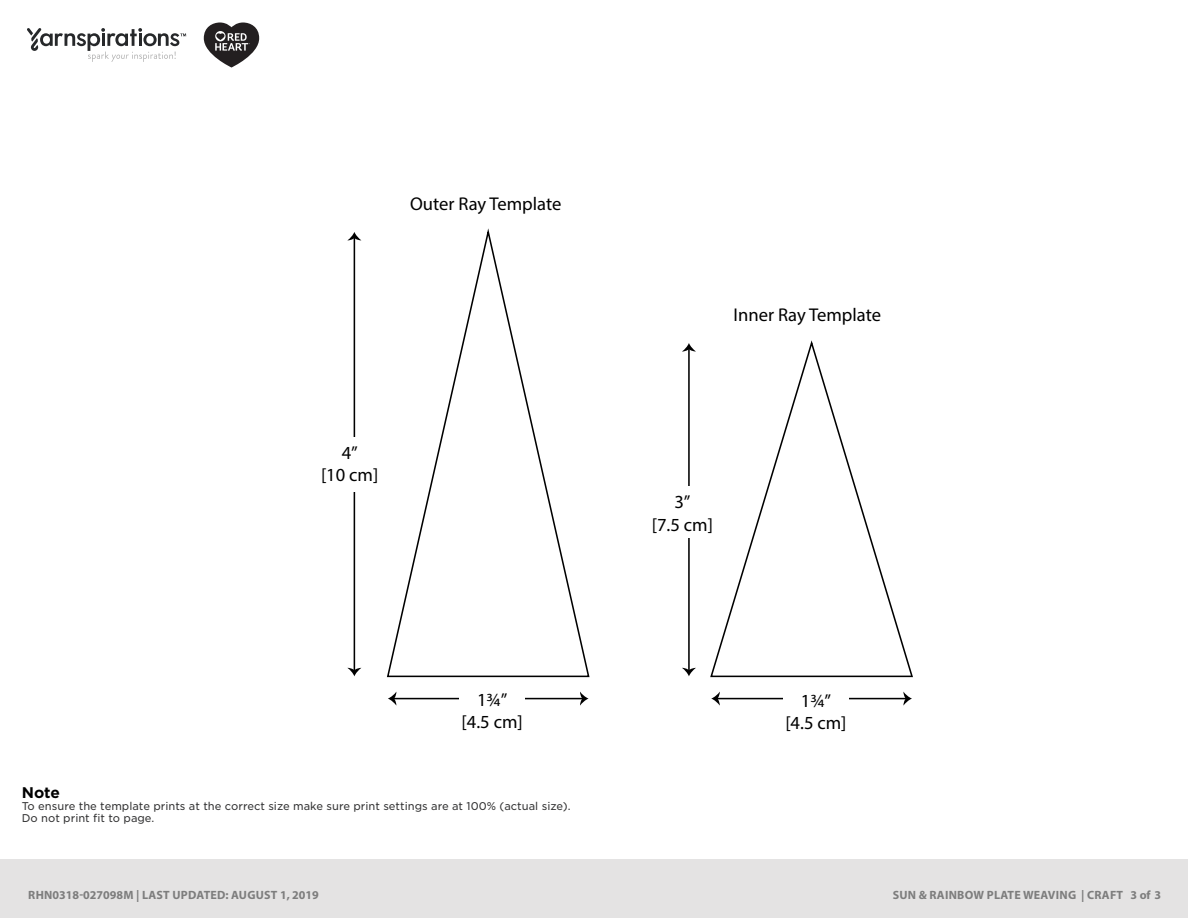
<style>
.page{position:relative;width:1188px;height:918px;background:#fff}
.page>*{position:absolute;margin:0;border:0;box-sizing:border-box;transform-origin:0 0}
.t1{font:18.45px/22.2px "Myriad Pro";color:#000;text-align:center}
.t2{font:700 15.45px "Gotham";color:#000}
.t3{font:700 12px "Myriad Pro";letter-spacing:.02em;color:#7d7d7d}
.t4{font:10.8px/12.3px "Gotham S Sm";color:#333334}
.t5{font:10.8px "Gotham S Sm";color:#58595b}
.t6{font:9.3px "Gotham";letter-spacing:.02em;color:#58595b}
.s1{font-weight:500}
</style>
<div class="page">
<svg style="left:387px;top:230px;width:203px;height:448px"></svg>
<svg style="left:710px;top:341px;width:203px;height:337px"></svg>
<hr style="left:393px;top:698px;width:190px;height:1px;background:#000">
<svg style="left:388px;top:692px;width:8px;height:13px"></svg>
<svg style="left:580px;top:692px;width:9px;height:14px"></svg>
<hr style="left:354px;top:237px;width:1px;height:434px;background:#000">
<svg style="left:347px;top:668px;width:14px;height:8px"></svg>
<svg style="left:348px;top:232px;width:13px;height:8px"></svg>
<hr style="left:688px;top:348px;width:2px;height:323px;background:#000">
<svg style="left:682px;top:668px;width:14px;height:8px"></svg>
<svg style="left:682px;top:343px;width:14px;height:9px"></svg>
<hr style="left:717px;top:698px;width:189px;height:1px;background:#000">
<svg style="left:711px;top:692px;width:9px;height:14px"></svg>
<svg style="left:903px;top:692px;width:9px;height:14px"></svg>
<div style="left:783px;top:684px;width:65px;height:49px;background:#fff"></div>
<div style="left:649px;top:486px;width:65px;height:52px;background:#fff"></div>
<div style="left:319px;top:437px;width:62px;height:55px;background:#fff"></div>
<div style="left:459px;top:684px;width:65px;height:48px;background:#fff"></div>
<div style="left:0;top:860px;width:1188px;height:58px;background:#e4e3e3"></div>
<svg style="left:27px;top:28px;width:159px;height:34px"></svg>
<svg style="left:204px;top:22px;width:55px;height:46px"></svg>
<p class="t1" style="left:410px;top:192px;width:153px">Outer Ray Template</p>
<p class="t1" style="left:321px;top:441px;width:59px">4”<br>[10 cm]</p>
<p class="t1" style="left:462px;top:688px;width:63px">1¾” [4.5 cm]</p>
<p class="t2" style="left:22px;top:782px;width:40px">Note</p>
<p class="t4" style="left:22px;top:800px;width:550px">To ensure the template prints at the correct size make sure print settings are at 100% (actual size).<br>Do not print fit to page.</p>
<p class="t1" style="left:734px;top:303px;width:149px">Inner Ray Template</p>
<p class="t1" style="left:652px;top:491px;width:63px">3”<br>[7.5 cm]</p>
<p class="t1" style="left:785px;top:689px;width:63px">1¾” [4.5 cm]</p>
<p class="t3" style="left:28px;top:887px;width:292px">RHN0318-027098M | LAST UPDATED: AUGUST 1, 2019</p>
<p class="t3" style="left:893px;top:887px;width:270px">SUN &amp; RAINBOW PLATE WEAVING | CRAFT 3 of 3</p>
<p class="t6" style="left:22px;top:889px;width:99px">©2019 Coats &amp; Clark</p>
<p class="t5" style="left:1100px;top:887px;width:66px">Page <span class="s1">3</span> of <span class="s1">3</span></p>
</div>
